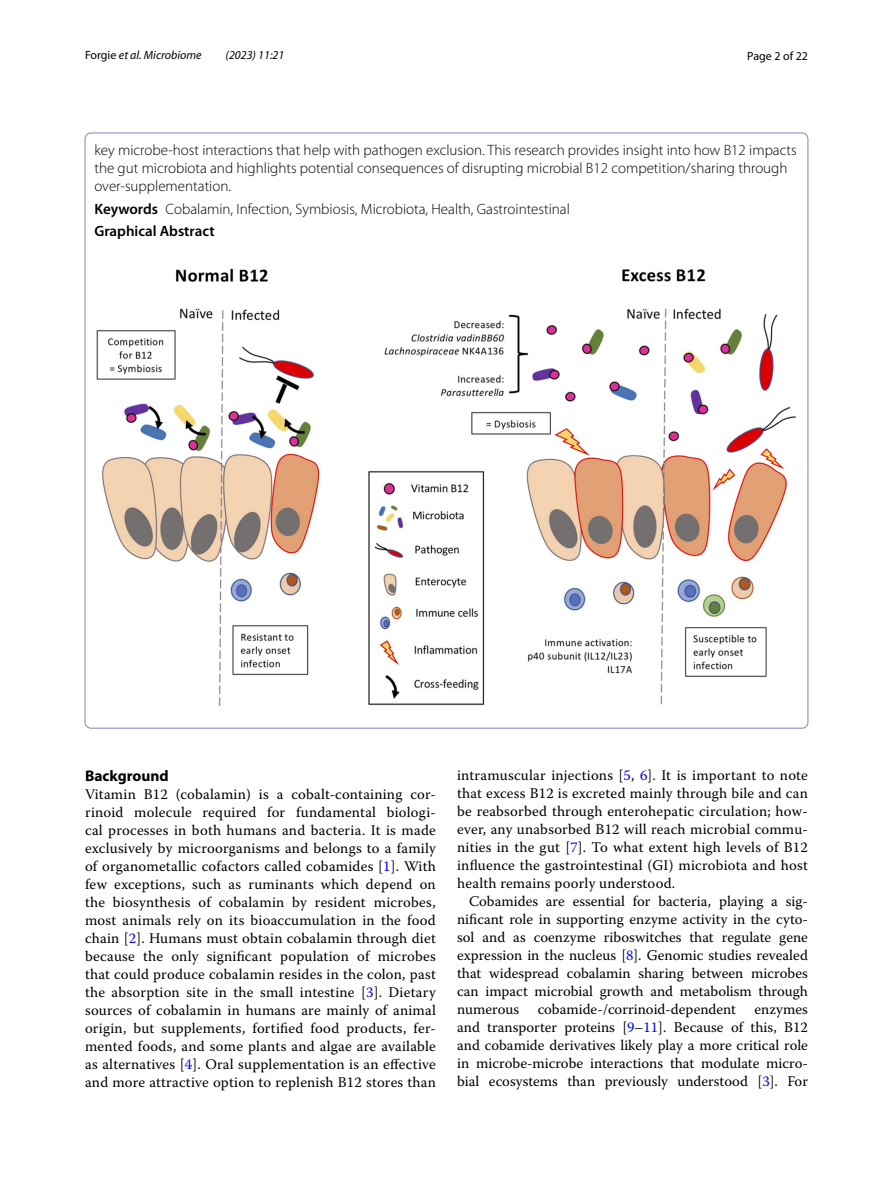
<style>
.page{position:relative;width:893px;height:1187px;background:#fff}
.page>*{position:absolute;margin:0;border:0;box-sizing:border-box;transform-origin:0 0}
.t1{font:700 15.45px "Myriad Pro";color:#000}
.t2{font:300 15px/18px "Myriad Pro";color:#000}
.t3{font:14.7px/18px "Warnock Pro";letter-spacing:.005em;color:#000;text-align:justify}
.t4{font:italic 12px "Myriad Pro";color:#000}
.t5{font:12px "Myriad Pro";color:#000}
.s1{font-style:normal}
.s2{font-weight:600}
.s3{color:#00f}
</style>
<div class="page">
<img style="left:96px;top:268px;width:700px;height:438px">
<p class="t4" style="left:85px;top:48px;width:118px"><span class="s1">Forgie</span> et al. Microbiome</p>
<p class="t4" style="left:226px;top:48px;width:60px">(2023) 11:21</p>
<p class="t5" style="left:747px;top:48px;width:62px">Page 2 of 22</p>
<p class="t2" style="left:94px;top:141px;width:704px">key microbe-host interactions that help with pathogen exclusion. This research provides insight into how B12 impacts the gut microbiota and highlights potential consequences of disrupting microbial B12 competition/sharing through over-supplementation.</p>
<p class="t2" style="left:94px;top:198px;width:477px;line-height:22.5px"><span class="s2">Keywords</span> Cobalamin, Infection, Symbiosis, Microbiota, Health, Gastrointestinal<br><span class="s2">Graphical Abstract</span></p>
<p class="t1" style="left:85px;top:765px;width:85px">Background</p>
<p class="t3" style="left:85px;top:784px;width:352px">Vitamin B12 (cobalamin) is a cobalt-containing cor&shy;rinoid molecule required for fundamental biologi&shy;cal processes in both humans and bacteria. It is made exclusively by microorganisms and belongs to a family of organometallic cofactors called cobamides [<span class="s3">1</span>]. With few exceptions, such as ruminants which depend on the biosynthesis of cobalamin by resident microbes, most animals rely on its bioaccumulation in the food chain [<span class="s3">2</span>]. Humans must obtain cobalamin through diet because the only significant population of microbes that could produce cobalamin resides in the colon, past the absorption site in the small intestine [<span class="s3">3</span>]. Dietary sources of cobalamin in humans are mainly of animal origin, but supplements, fortified food products, fer&shy;mented foods, and some plants and algae are available as alternatives [<span class="s3">4</span>]. Oral supplementation is an effective and more attractive option to replenish B12 stores than</p>
<p class="t3" style="left:457px;top:765px;width:352px">intramuscular injections [<span class="s3">5</span>, <span class="s3">6</span>]. It is important to note that excess B12 is excreted mainly through bile and can be reabsorbed through enterohepatic circulation; how&shy;ever, any unabsorbed B12 will reach microbial commu&shy;nities in the gut [<span class="s3">7</span>]. To what extent high levels of B12 influence the gastrointestinal (GI) microbiota and host health remains poorly understood.</p>
<p class="t3" style="left:457px;top:891px;width:352px;text-indent:12px">Cobamides are essential for bacteria, playing a sig&shy;nificant role in supporting enzyme activity in the cyto&shy;sol and as coenzyme riboswitches that regulate gene expression in the nucleus [<span class="s3">8</span>]. Genomic studies revealed that widespread cobalamin sharing between microbes can impact microbial growth and metabolism through numerous</p>
<p class="t3" style="left:538px;top:999px;width:200px">cobamide-/corrinoid-dependent</p>
<p class="t3" style="left:457px;top:999px;width:352px;text-indent:297px">enzymes and transporter proteins [<span class="s3">9</span>–<span class="s3">11</span>]. Because of this, B12 and cobamide derivatives likely play a more critical role in microbe-microbe interactions that modulate micro&shy;bial ecosystems than previously understood [<span class="s3">3</span>]. For</p>
</div>
